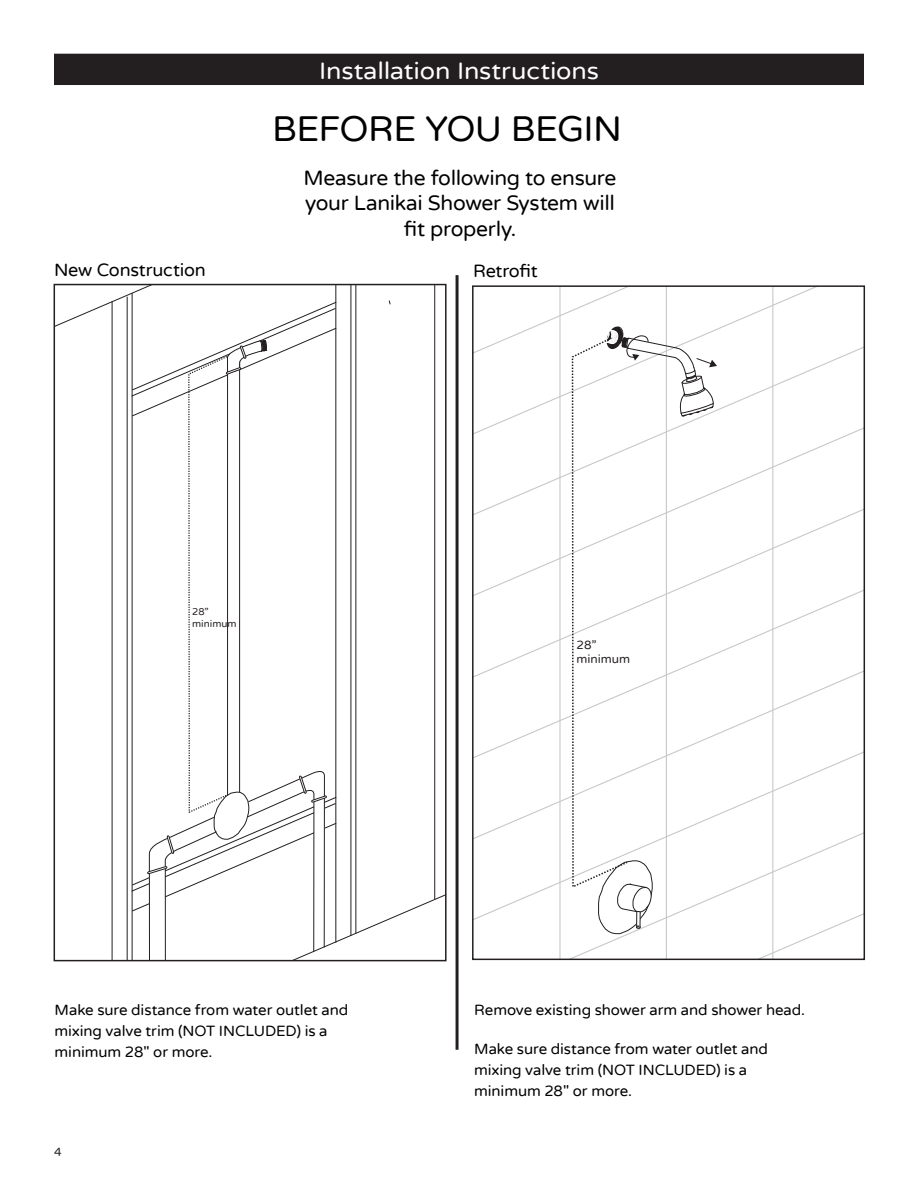
<style>
.page{position:relative;width:918px;height:1188px;background:#fff}
.page>*{position:absolute;margin:0;border:0;box-sizing:border-box;transform-origin:0 0}
.Sub_Italic_Gray{font:36px "Varela Round";letter-spacing:-.015em;color:#000}
.Header_BAR{font:24px "Varela Round";letter-spacing:-.005em;color:#fff;scale:1.05 1}
.Sub_Italic_Gray-2{font:21px/25.5px "Varela Round";letter-spacing:-.015em;color:#000;text-align:center}
.Sub_Italic_Gray-3{font:18px "Varela Round";letter-spacing:-.015em;color:#000}
.Sub_Italic_Gray-4{font:15px/21px "Varela Round";letter-spacing:-.005em;color:#000}
.Page_Number{font:12px/14.4px "Varela Round";color:#231f20}
.t1{font:9.9px/11.9px "Varela Round";color:#231f20}
</style>
<div class="page">
<div style="left:54px;top:54px;width:810px;height:31px;background:#231f20"></div>
<svg style="left:57px;top:287px;width:387px;height:671px"></svg>
<div style="left:54px;top:284px;width:393px;height:677px;border:2px solid #231f20"></div>
<svg style="left:475px;top:288px;width:387px;height:669px"></svg>
<div style="left:472px;top:285px;width:393px;height:675px;border:2px solid #231f20"></div>
<hr style="left:456px;top:275px;width:3px;height:775px;background:#231f20">
<p class="Sub_Italic_Gray-3" style="left:54px;top:260px;width:153px">New Construction</p>
<p class="Header_BAR" style="left:319px;top:57px;width:268px">Installation Instructions</p>
<p class="Sub_Italic_Gray" style="left:272px;top:108px;width:351px">BEFORE YOU BEGIN</p>
<p class="Sub_Italic_Gray-2" style="left:304px;top:165px;width:315px">Measure the following to ensure your Lanikai Shower System will fit properly.</p>
<p class="Sub_Italic_Gray-3" style="left:473px;top:260px;width:66px">Retrofit</p>
<p class="t1" style="left:192px;top:606px;width:46px">28” minimum</p>
<p class="Page_Number" style="left:577px;top:638px;width:55px">28” minimum</p>
<p class="Sub_Italic_Gray-4" style="left:55px;top:999px;width:295px">Make sure distance from water outlet and mixing valve trim (NOT INCLUDED) is a minimum 28" or more.</p>
<p class="Page_Number" style="left:54px;top:1145px;width:9px">4</p>
<p class="Sub_Italic_Gray-4" style="left:474px;top:999px;width:332px">Remove existing shower arm and shower head.</p>
<p class="Sub_Italic_Gray-4" style="left:474px;top:1038px;width:295px">Make sure distance from water outlet and mixing valve trim (NOT INCLUDED) is a minimum 28" or more.</p>
</div>
